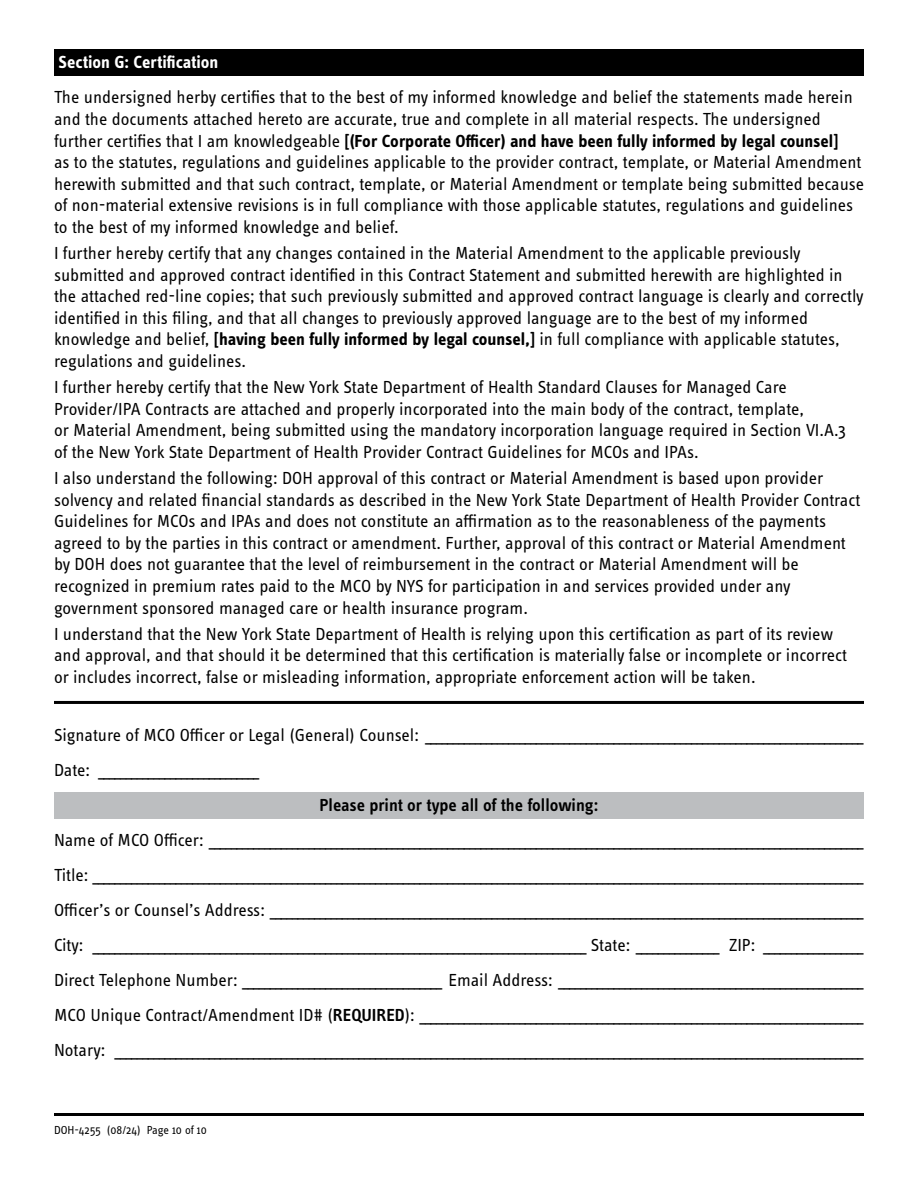
<style>
.page{position:relative;width:918px;height:1188px;background:#fff}
.page>*{position:absolute;margin:0;border:0;box-sizing:border-box;transform-origin:0 0}
.t1{font:18px/21.6px "Info Text Pro";color:#000}
.t2{font:600 18px "Info Text Pro";color:#000}
.t3{font:700 18px "Info Text Pro";color:#fff}
.t4{font:12px "Info Text Pro";color:#000}
.s1{font-weight:700}
.s2{font-weight:600}
</style>
<div class="page">
<div style="left:54px;top:792px;width:810px;height:27px;background:#bcbec0"></div>
<hr style="left:54px;top:701px;width:810px;height:3px;background:#000">
<hr style="left:54px;top:1113px;width:810px;height:3px;background:#000">
<div style="left:54px;top:50px;width:810px;height:26px;background:#000"></div>
<p class="t3" style="left:58px;top:51px;width:161px">Section G: Certifcation</p>
<p class="t1" style="left:54px;top:86px;width:812px">The undersigned herby certifes that to the best of my informed knowledge and belief the statements made herein and the documents attached hereto are accurate, true and complete in all material respects. The undersigned further certifes that I am knowledgeable <span class="s1">[(For Corporate Ofcer) and have been fully informed by legal counsel]<br></span>as to the statutes, regulations and guidelines applicable to the provider contract, template, or Material Amendment herewith submitted and that such contract, template, or Material Amendment or template being submitted because of non-material extensive revisions is in full compliance with those applicable statutes, regulations and guidelines to the best of my informed knowledge and belief.</p>
<p class="t1" style="left:54px;top:242px;width:811px">I further hereby certify that any changes contained in the Material Amendment to the applicable previously submitted and approved contract identifed in this Contract Statement and submitted herewith are highlighted in the attached red-line copies; that such previously submitted and approved contract language is clearly and correctly identifed in this fling, and that all changes to previously approved language are to the best of my informed knowledge and belief, <span class="s1">[having been fully informed by legal counsel,]</span> in full compliance with applicable statutes, regulations and guidelines.</p>
<p class="t1" style="left:54px;top:376px;width:794px">I further hereby certify that the New York State Department of Health Standard Clauses for Managed Care Provider/IPA Contracts are attached and properly incorporated into the main body of the contract, template,<br>or Material Amendment, being submitted using the mandatory incorporation language required in Section VI.A.3 of the New York State Department of Health Provider Contract Guidelines for MCOs and IPAs.</p>
<p class="t1" style="left:54px;top:467px;width:808px">I also understand the following: DOH approval of this contract or Material Amendment is based upon provider solvency and related fnancial standards as described in the New York State Department of Health Provider Contract Guidelines for MCOs and IPAs and does not constitute an afrmation as to the reasonableness of the payments agreed to by the parties in this contract or amendment. Further, approval of this contract or Material Amendment by DOH does not guarantee that the level of reimbursement in the contract or Material Amendment will be recognized in premium rates paid to the MCO by NYS for participation in and services provided under any government sponsored managed care or health insurance program.</p>
<p class="t1" style="left:54px;top:622px;width:795px">I understand that the New York State Department of Health is relying upon this certifcation as part of its review and approval, and that should it be determined that this certifcation is materially false or incomplete or incorrect or includes incorrect, false or misleading information, appropriate enforcement action will be taken.</p>
<p class="t1" style="left:54px;top:717px;width:811px;line-height:35.1px">Signature of MCO Ofcer or Legal (General) Counsel: _______________________________________________________________________________<br>Date: _____________________________</p>
<p class="t2" style="left:320px;top:794px;width:280px">Please print or type all of the following:</p>
<p class="t1" style="left:54px;top:822px;width:811px;line-height:35.1px;text-align:justify">Name of MCO Ofcer: ______________________________________________________________________________________________________________________ Title: ___________________________________________________________________________________________________________________________________________ Ofcer’s or Counsel’s Address: ___________________________________________________________________________________________________________ City: _________________________________________________________________________________________ State: _______________ ZIP: __________________ Direct Telephone Number: ____________________________________ Email Address: _______________________________________________________ MCO Unique Contract/Amendment ID# (<span class="s2">REQUIRED</span>): ________________________________________________________________________________ Notary: _______________________________________________________________________________________________________________________________________</p>
<p class="t4" style="left:54px;top:1123px;width:154px">DOH-4255 (08/24) Page 10 of 10</p>
</div>
